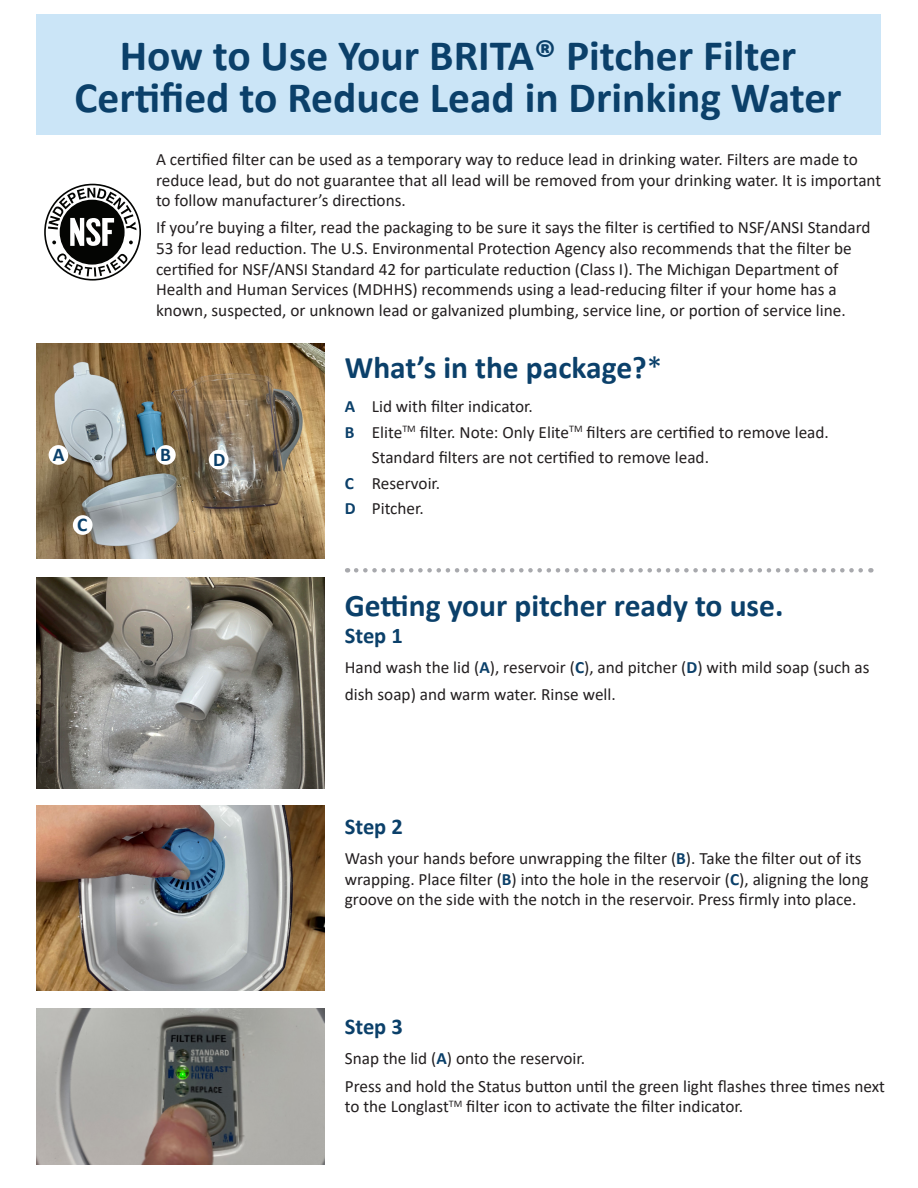
<style>
.page{position:relative;width:918px;height:1188px;background:#fff}
.page>*{position:absolute;margin:0;border:0;box-sizing:border-box;transform-origin:0 0}
.t1{font:700 43.5px/42px "Calibri";color:#0b406a;text-align:center}
.t2{font:700 31.5px "Calibri";color:#0b406a}
.t3{font:700 22.5px "Calibri";color:#0b406a}
.t4{font:700 19.5px "Calibri";color:#0b406a}
.t5{font:17.25px/20.7px "Calibri";color:#231f20}
.s1{font-weight:400}
.s2{font-weight:700;color:#0b406a}
</style>
<div class="page">
<div style="left:37px;top:14px;width:844px;height:121px;background:#cbe5f7"></div>
<svg style="left:356px;top:568px;width:515px;height:5px"></svg>
<svg style="left:44px;top:184px;width:97px;height:97px"></svg>
<img style="left:37px;top:343px;width:288px;height:216px">
<div style="left:49px;top:445px;width:19px;height:20px;background:#fff;border-radius:50%"></div>
<div style="left:73px;top:515px;width:20px;height:20px;background:#fff;border-radius:50%"></div>
<div style="left:209px;top:450px;width:20px;height:19px;background:#fff;border-radius:50%"></div>
<div style="left:156px;top:445px;width:20px;height:20px;background:#fff;border-radius:50%"></div>
<img style="left:37px;top:578px;width:288px;height:210px">
<img style="left:37px;top:805px;width:288px;height:186px">
<img style="left:37px;top:1008px;width:288px;height:156px">
<p class="t4" style="left:53px;top:441px;width:13px">A</p>
<h1 class="t1" style="left:75px;top:34px;width:769px">How to Use Your BRITA® Pitcher Filter<br>Certified to Reduce Lead in Drinking Water</h1>
<p class="t5" style="left:156px;top:149px;width:727px">A certified filter can be used as a temporary way to reduce lead in drinking water. Filters are made to reduce lead, but do not guarantee that all lead will be removed from your drinking water. It is important to follow manufacturer’s directions.</p>
<p class="t5" style="left:156px;top:217px;width:716px">If you’re buying a filter, read the packaging to be sure it says the filter is certified to NSF/ANSI Standard 53 for lead reduction. The U.S. Environmental Protection Agency also recommends that the filter be certified for NSF/ANSI Standard 42 for particulate reduction (Class I). The Michigan Department of Health and Human Services (MDHHS) recommends using a lead-reducing filter if your home has a known, suspected, or unknown lead or galvanized plumbing, service line, or portion of service line.</p>
<h2 class="t2" style="left:345px;top:345px;width:319px">What’s in the package?<span class="s1">*</span></h2>
<p class="t5" style="left:345px;top:396px;width:190px"><span class="s2">A</span> Lid with filter indicator.</p>
<p class="t5" style="left:372px;top:419px;width:459px;line-height:25.5px;text-indent:-27px"><span class="s2">B</span> Elite<sup>TM</sup> filter. Note: Only Elite<sup>TM</sup> filters are certified to remove lead.<br>Standard filters are not certified to remove lead.</p>
<p class="t5" style="left:345px;top:472px;width:97px"><span class="s2">C</span> Reservoir.</p>
<p class="t5" style="left:345px;top:498px;width:80px"><span class="s2">D</span> Pitcher.</p>
<p class="t4" style="left:160px;top:441px;width:12px">B</p>
<p class="t4" style="left:213px;top:445px;width:14px">D</p>
<p class="t4" style="left:77px;top:511px;width:12px">C</p>
<h2 class="t2" style="left:345px;top:583px;width:440px">Getting your pitcher ready to use.</h2>
<h3 class="t3" style="left:345px;top:620px;width:60px">Step 1</h3>
<p class="t5" style="left:345px;top:653px;width:526px;line-height:27px">Hand wash the lid (<span class="s2">A</span>), reservoir (<span class="s2">C</span>), and pitcher (<span class="s2">D</span>) with mild soap (such as dish soap) and warm water. Rinse well.</p>
<h3 class="t3" style="left:345px;top:811px;width:60px">Step 2</h3>
<p class="t5" style="left:345px;top:847px;width:525px">Wash your hands before unwrapping the filter (<span class="s2">B</span>). Take the filter out of its wrapping. Place filter (<span class="s2">B</span>) into the hole in the reservoir (<span class="s2">C</span>), aligning the long groove on the side with the notch in the reservoir. Press firmly into place.</p>
<h3 class="t3" style="left:345px;top:1010px;width:60px">Step 3</h3>
<p class="t5" style="left:345px;top:1047px;width:242px">Snap the lid (<span class="s2">A</span>) onto the reservoir.</p>
<p class="t5" style="left:345px;top:1075px;width:542px">Press and hold the Status button until the green light flashes three times next to the Longlast<sup>TM</sup> filter icon to activate the filter indicator.</p>
</div>
